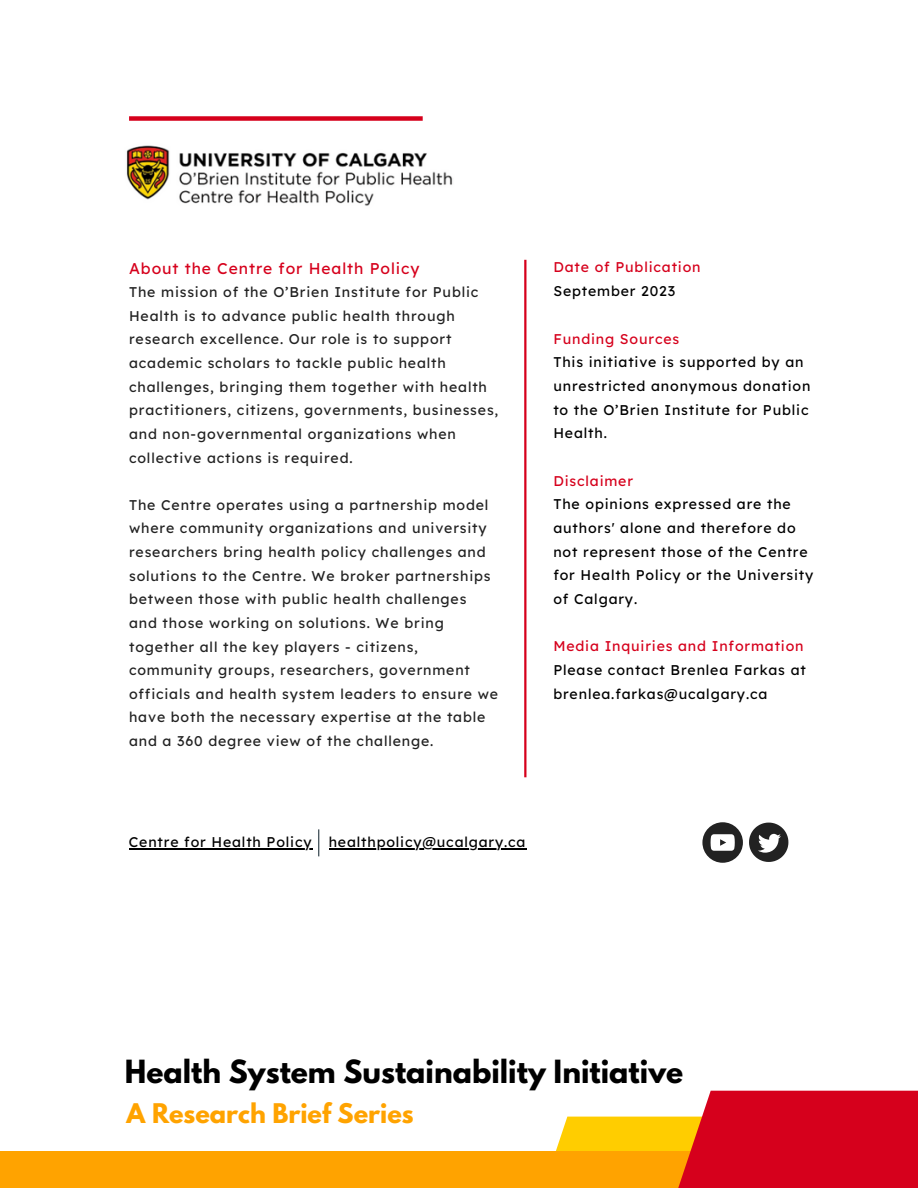
<style>
.page{position:relative;width:918px;height:1188px;background:#fff}
.page>*{position:absolute;margin:0;border:0;box-sizing:border-box;transform-origin:0 0}
.t1{font:700 28.35px "League Spartan";color:#000}
.t2{font:700 24px "League Spartan";color:#ffa300}
.t3{font:15.6px "Lexend Deca";letter-spacing:.06em;color:#d6001c}
.t4{font:14.1px/23.7px "Lexend Deca";letter-spacing:.06em;color:#222}
.t5{font:14.1px/23.7px "Lexend Deca";letter-spacing:.06em;color:#000}
.t6{font:14.1px "Lexend Deca";letter-spacing:.06em;color:#d6001c}
</style>
<div class="page">
<img style="left:126px;top:145px;width:327px;height:61px">
<div style="left:129px;top:116px;width:294px;height:5px;background:#d6001c"></div>
<hr style="left:129px;top:848px;width:184px;height:1px;background:#000">
<svg style="left:318px;top:829px;width:1px;height:27px"></svg>
<svg style="left:749px;top:823px;width:39px;height:39px"></svg>
<svg style="left:702px;top:822px;width:41px;height:41px"></svg>
<hr style="left:524px;top:260px;width:2px;height:517px;background:#d6001c">
<div style="left:556px;top:1117px;width:114px;height:34px;background:#ffcd00"></div>
<div style="left:0;top:1151px;width:918px;height:37px;background:#ffa300"></div>
<div style="left:670px;top:1091px;width:248px;height:97px;background:#d6001c"></div>
<hr style="left:329px;top:848px;width:197px;height:1px;background:#000">
<p class="t3" style="left:129px;top:258px;width:292px">About the Centre for Health Policy</p>
<p class="t4" style="left:129px;top:280px;width:371px">The mission of the O’Brien Institute for Public Health is to advance public health through research excellence. Our role is to support academic scholars to tackle public health challenges, bringing them together with health practitioners, citizens, governments, businesses, and non-governmental organizations when collective actions is required.</p>
<p class="t4" style="left:129px;top:493px;width:371px">The Centre operates using a partnership model where community organizations and university researchers bring health policy challenges and solutions to the Centre. We broker partnerships between those with public health challenges<br>and those working on solutions. We bring together all the key players - citizens, community groups, researchers, government officials and health system leaders to ensure we have both the necessary expertise at the table and a 360 degree view of the challenge.</p>
<p class="t6" style="left:553px;top:258px;width:149px">Date of Publication</p>
<p class="t5" style="left:553px;top:279px;width:123px">September 2023</p>
<p class="t6" style="left:553px;top:329px;width:127px">Funding Sources</p>
<p class="t5" style="left:553px;top:350px;width:259px">This initiative is supported by an unrestricted anonymous donation to the O’Brien Institute for Public<br>Health.</p>
<p class="t6" style="left:553px;top:472px;width:81px">Disclaimer</p>
<p class="t5" style="left:553px;top:492px;width:262px">The opinions expressed are the authors' alone and therefore do not represent those of the Centre for Health Policy or the University of Calgary.</p>
<p class="t6" style="left:553px;top:637px;width:252px">Media Inquiries and Information</p>
<p class="t5" style="left:553px;top:658px;width:254px">Please contact Brenlea Farkas at brenlea.farkas@ucalgary.ca</p>
<p class="t5" style="left:129px;top:830px;width:184px">Centre for Health Policy</p>
<p class="t5" style="left:329px;top:830px;width:198px">healthpolicy@ucalgary.ca</p>
<p class="t1" style="left:125px;top:1057px;width:560px">Health System Sustainability Initiative</p>
<p class="t2" style="left:127px;top:1102px;width:289px">A Research Brief Series</p>
</div>
